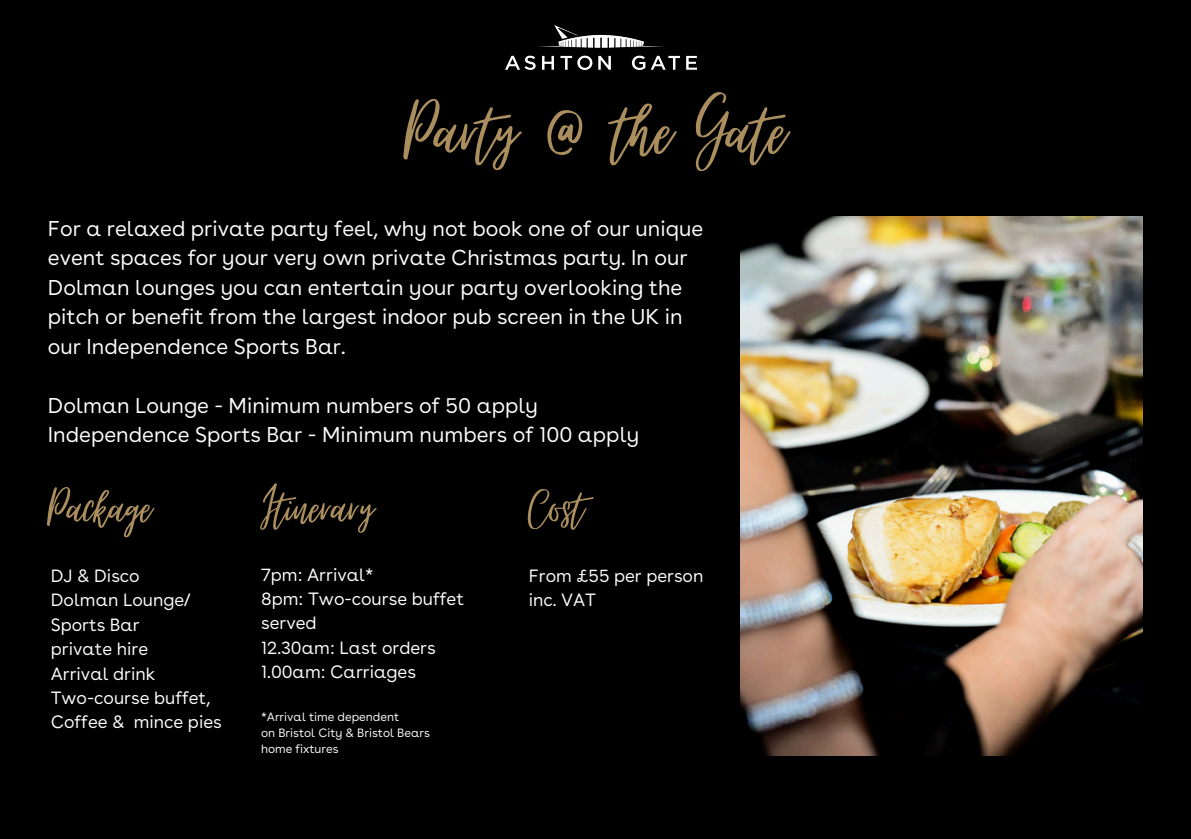
<style>
.page{position:relative;width:1191px;height:839px;background:#fff}
.page>*{position:absolute;margin:0;border:0;box-sizing:border-box;transform-origin:0 0}
.t1{font:98px "Virtual";color:#ab8e5e}
.t2{font:63.2px "Virtual";color:#ab8e5e}
.t3{font:21.4px/29.4px "Buenos Aires";color:#fff}
.t4{font:17.8px/24.4px "Buenos Aires";color:#fff}
.t5{font:12px/16px "Buenos Aires";color:#fff}
</style>
<div class="page">
<div style="left:0;top:0;width:1191px;height:838px;background:#000"></div>
<img style="left:506px;top:26px;width:190px;height:43px">
<img style="left:740px;top:217px;width:403px;height:538px">
<h1 class="t1" style="left:405px;top:79px;width:382px">Party @ the Gate</h1>
<h3 class="t3" style="left:48px;top:213px;width:657px">For a relaxed private party feel, why not book one of our unique event spaces for your very own private Christmas party. In our Dolman lounges you can entertain your party overlooking the pitch or benefit from the largest indoor pub screen in the UK in our Independence Sports Bar.</h3>
<h3 class="t3" style="left:48px;top:390px;width:593px">Dolman Lounge - Minimum numbers of 50 apply<br>Independence Sports Bar - Minimum numbers of 100 apply</h3>
<h2 class="t2" style="left:48px;top:474px;width:105px">Package</h2>
<h2 class="t4" style="left:51px;top:563px;width:161px">DJ &amp; Disco<br>Dolman Lounge/<br>Sports Bar<br>private hire<br>Arrival drink<br>Two-course buffet,<br>Coffee &amp;</h2>
<h4 class="t2" style="left:261px;top:474px;width:114px">Itinerary</h4>
<h4 class="t4" style="left:261px;top:563px;width:204px">7pm: Arrival*<br>8pm: Two-course buffet served<br>12.30am: Last orders<br>1.00am: Carriages</h4>
<p class="t5" style="left:261px;top:708px;width:170px">*Arrival time dependent<br>on Bristol City &amp; Bristol Bears home fixtures</p>
<p class="t2" style="left:529px;top:474px;width:56px">Cost</p>
<p class="t4" style="left:529px;top:563px;width:176px">From £55 per person inc. VAT</p>
<h2 class="t4" style="left:134px;top:709px;width:90px">mince pies</h2>
</div>
